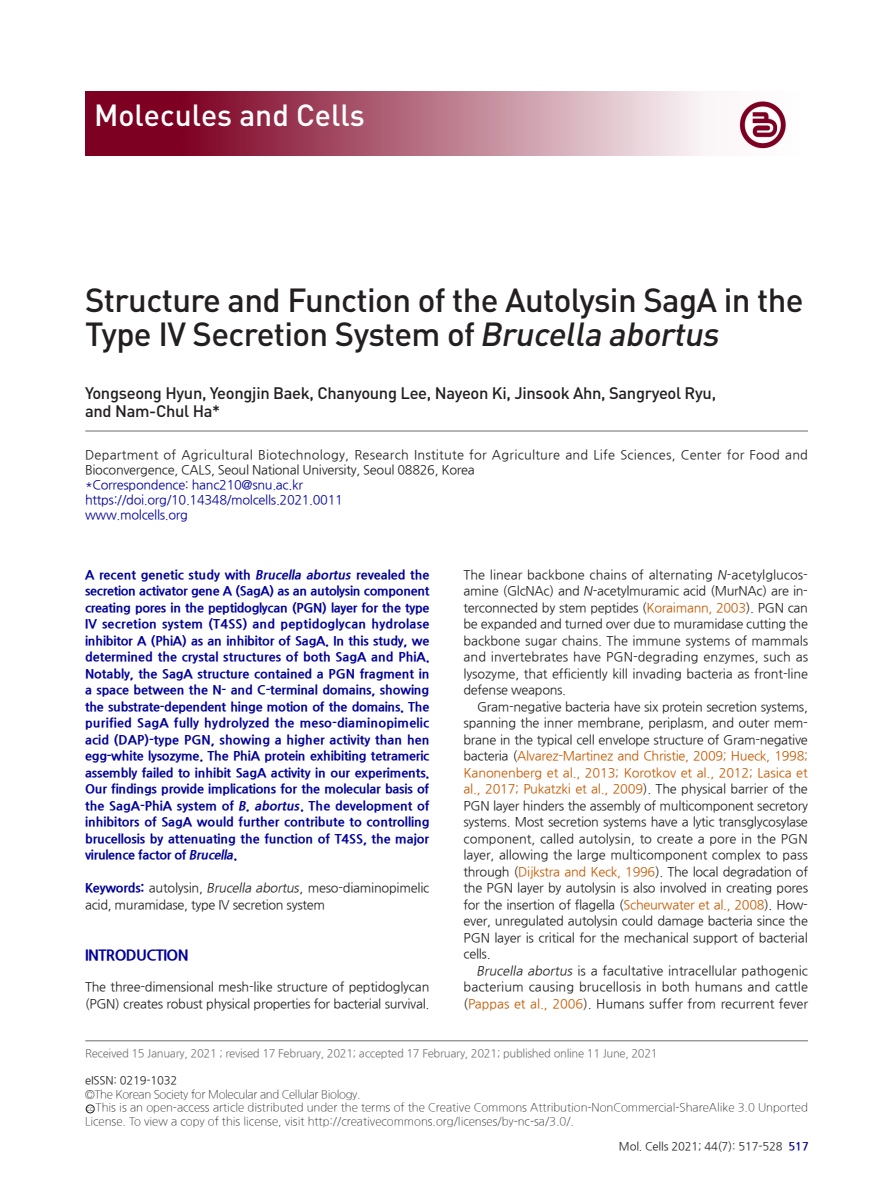
<style>
.page{position:relative;width:893px;height:1191px;background:#fff}
.page>*{position:absolute;margin:0;border:0;box-sizing:border-box;transform-origin:0 0}
.영문제목{font:500 33px/34.5px "DIN Pro";letter-spacing:-.02em;color:#231f20}
.t1{font:500 30.15px "DIN Pro";color:#fff}
.영문이름{font:500 16.5px/18px "DIN Pro";letter-spacing:-.02em;color:#231f20}
.서론_1st{font:800 15px "Nanum Gothic";letter-spacing:-.04em;color:#00009a}
.본문{font:12.75px/16.5px "Nanum Gothic";letter-spacing:-.015em;color:#231f20;text-align:justify}
.영문초록{font:800 12.75px/16.5px "Nanum Gothic";letter-spacing:-.005em;color:#00009a;text-align:justify}
.영문소속{font:12.75px/15px "Nanum Gothic";letter-spacing:.02em;color:#231f20}
.키워드{font:12.75px/16.5px "Nanum Gothic";letter-spacing:-.025em;color:#231f20}
.교신저자{font:12.75px "Nanum Gothic";letter-spacing:-.025em;color:#00009a}
.교신저자_이름{font:12.75px "Nanum Gothic";letter-spacing:-.025em;color:#00009a}
.Open_Access{font:300 11.25px/13.5px "Nanum Gothic";color:#231f20}
.접수_수정_승인_날짜{font:11.25px "Nanum Gothic";letter-spacing:-.025em;color:#777}
.Copyright{font:300 11.25px "Nanum Gothic";letter-spacing:-.025em;color:#231f20}
.t2{font:11.25px "Nanum Gothic";letter-spacing:-.015em;color:#231f20}
.s1{font-style:italic}
.s2{font-weight:800;color:#00009a}
.s3{color:#c35900}
.s4{font-family:"DIN Pro";font-size:7.5px}
.s5{font-weight:700;color:#00009a}
</style>
<div class="page">
<img style="left:85px;top:91px;width:701px;height:65px">
<hr style="left:86px;top:430px;width:722px;height:1px;background:#7f7f7f">
<hr style="left:86px;top:1040px;width:722px;height:1px;background:#7f7f7f">
<div style="left:86px;top:1104px;width:9px;height:9px;border:1px solid #231f20;border-radius:50%"></div>
<p class="t1" style="left:94px;top:94px;width:272px">Molecules and Cells</p>
<p class="영문제목" style="left:85px;top:281px;width:720px">Structure and Function of the Autolysin SagA in the<br>Type IV Secretion System of <span class="s1">Brucella abortus</span></p>
<p class="영문이름" style="left:85px;top:383px;width:633px">Yongseong Hyun, Yeongjin Baek, Chanyoung Lee, Nayeon Ki, Jinsook Ahn, Sangryeol Ryu, and Nam-Chul Ha*</p>
<p class="영문소속" style="left:85px;top:448px;width:724px">Department of Agricultural Biotechnology, Research Institute for Agriculture and Life Sciences, Center for Food and<br>Bioconvergence, CALS, Seoul National University, Seoul 08826, Korea</p>
<p class="교신저자_이름" style="left:85px;top:479px;width:219px">*Correspondence: hanc210@snu.ac.kr</p>
<p class="교신저자" style="left:85px;top:494px;width:259px">https://doi.org/10.14348/molcells.2021.0011</p>
<p class="교신저자" style="left:85px;top:509px;width:104px">www.molcells.org</p>
<p class="영문초록" style="left:85px;top:566px;width:346px">A recent genetic study with <span class="s1">Brucella abortus</span> revealed the secretion activator gene A (SagA) as an autolysin component creating pores in the peptidoglycan (PGN) layer for the type IV secretion system (T4SS) and peptidoglycan hydrolase inhibitor A (PhiA) as an inhibitor of SagA. In this study, we determined the crystal structures of both SagA and PhiA.<br>Notably, the SagA structure contained a PGN fragment in a space between the N- and C-terminal domains, showing the substrate-dependent hinge motion of the domains. The purified SagA fully hydrolyzed the meso-diaminopimelic acid (DAP)-type PGN, showing a higher activity than hen egg-white lysozyme. The PhiA protein exhibiting tetrameric assembly failed to inhibit SagA activity in our experiments.<br>Our findings provide implications for the molecular basis of the SagA-PhiA system of <span class="s1">B. abortus</span>. The development of inhibitors of SagA would further contribute to controlling brucellosis by attenuating the function of T4SS, the major virulence factor of <span class="s1">Brucella</span>.</p>
<p class="키워드" style="left:85px;top:880px;width:346px"><span class="s2">Keywords:</span> autolysin, <span class="s1">Brucella abortus</span>, meso-diaminopimelic acid, muramidase, type IV secretion system</p>
<p class="서론_1st" style="left:85px;top:947px;width:105px">INTRODUCTION</p>
<p class="본문" style="left:85px;top:979px;width:346px">The three-dimensional mesh-like structure of peptidoglycan (PGN) creates robust physical properties for bacterial survival.</p>
<p class="본문" style="left:463px;top:566px;width:346px">The linear backbone chains of alternating <span class="s1">N</span>-acetylglucos&shy;amine (GlcNAc) and <span class="s1">N</span>-acetylmuramic acid (MurNAc) are in&shy;terconnected by stem peptides (<span class="s3">Koraimann, 2003</span>). PGN can be expanded and turned over due to muramidase cutting the backbone sugar chains. The immune systems of mammals and invertebrates have PGN-degrading enzymes, such as lysozyme, that efficiently kill invading bacteria as front-line defense weapons.</p>
<p class="본문" style="left:463px;top:698px;width:346px;text-indent:14px">Gram-negative bacteria have six protein secretion systems, spanning the inner membrane, periplasm, and outer mem&shy;brane in the typical cell envelope structure of Gram-negative bacteria (<span class="s3">Alvarez-Martinez and Christie, 2009; Hueck, 1998; Kanonenberg et al., 2013; Korotkov et al., 2012; Lasica et al., 2017; Pukatzki et al., 2009</span>). The physical barrier of the PGN layer hinders the assembly of multicomponent secretory systems. Most secretion systems have a lytic transglycosylase component, called autolysin, to create a pore in the PGN layer, allowing the large multicomponent complex to pass through (<span class="s3">Dijkstra and Keck, 1996</span>). The local degradation of the PGN layer by autolysin is also involved in creating pores for the insertion of flagella (<span class="s3">Scheurwater et al., 2008</span>). How&shy;ever, unregulated autolysin could damage bacteria since the PGN layer is critical for the mechanical support of bacterial cells.</p>
<p class="본문" style="left:463px;top:962px;width:346px;text-indent:13px"><span class="s1">Brucella abortus</span> is a facultative intracellular pathogenic bacterium causing brucellosis in both humans and cattle (<span class="s3">Pappas et al., 2006</span>). Humans suffer from recurrent fever</p>
<p class="접수_수정_승인_날짜" style="left:85px;top:1048px;width:574px">Received 15 January, 2021 ; revised 17 February, 2021; accepted 17 February, 2021; published online 11 June, 2021</p>
<p class="t2" style="left:85px;top:1075px;width:94px">eISSN: 0219-1032</p>
<p class="Copyright" style="left:85px;top:1089px;width:277px">©The Korean Society for Molecular and Cellular Biology.</p>
<p class="Open_Access" style="left:85px;top:1101px;width:724px"><span class="s4">cc</span> This is an open-access article distributed under the terms of the Creative Commons Attribution-NonCommercial-ShareAlike 3.0 Unported<br>License. To view a copy of this license, visit http://creativecommons.org/licenses/by-nc-sa/3.0/.</p>
<p class="t2" style="left:619px;top:1140px;width:191px">Mol. Cells 2021; 44(7): 517-528 <span class="s5">517</span></p>
</div>
